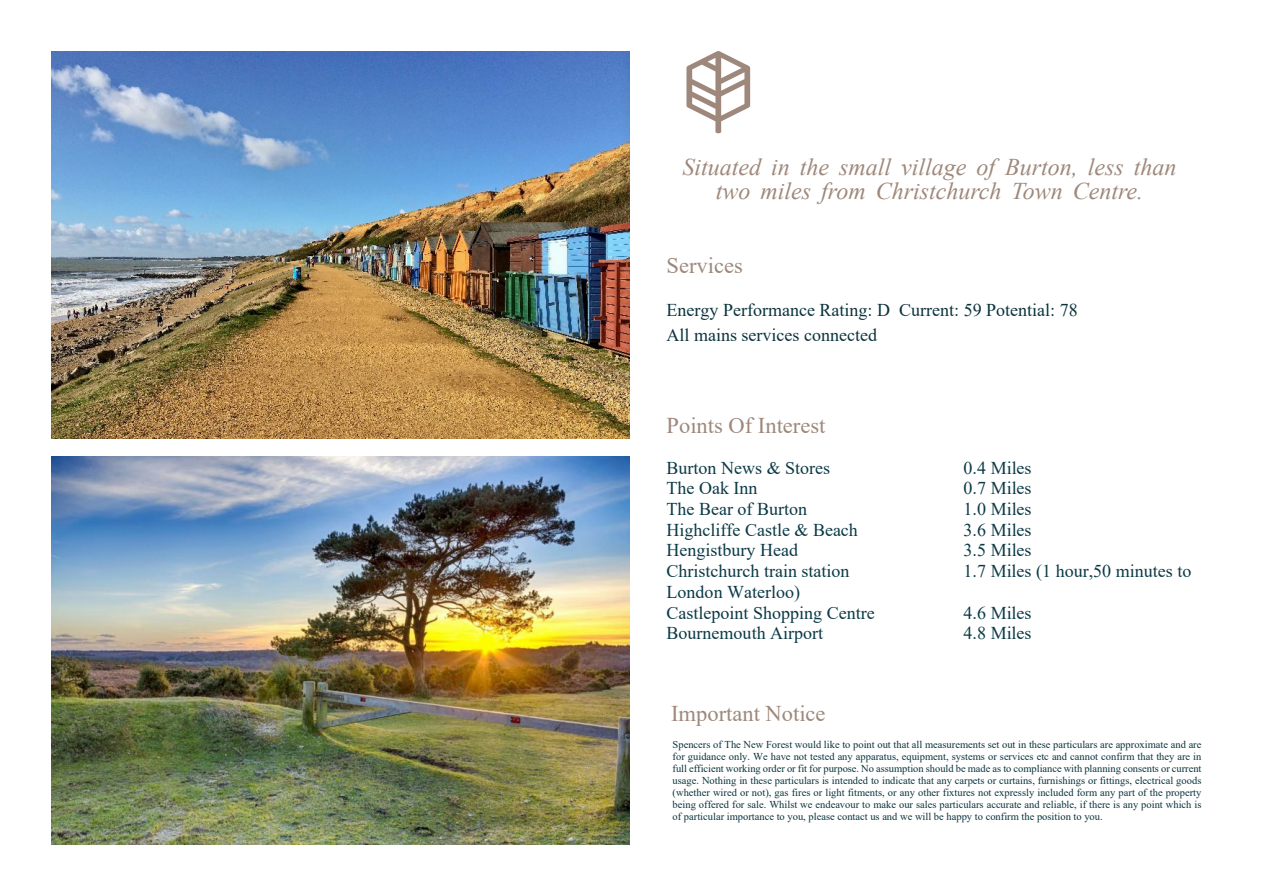
<style>
.page{position:relative;width:1263px;height:893px;background:#fff}
.page>*{position:absolute;margin:0;border:0;box-sizing:border-box;transform-origin:0 0}
.t1{font:italic 24px/24px "Times New Roman";color:#9e887b;text-align:center}
.t2{font:22.5px "Times New Roman";color:#9e887b}
.t3{font:18px/20.7px "Times New Roman";color:#0b3a46}
.t4{font:18px/25.2px "Times New Roman";color:#0b333d}
.t5{font:10.5px/12px "Times New Roman";color:#0b333d;text-align:justify}
</style>
<div class="page">
<img style="left:51px;top:51px;width:578px;height:388px">
<img style="left:51px;top:457px;width:578px;height:387px">
<svg style="left:686px;top:51px;width:64px;height:82px"></svg>
<h1 class="t1" style="left:682px;top:157px;width:496px">Situated in the small village of Burton, less than two miles from Christchurch Town Centre.</h1>
<h2 class="t2" style="left:666px;top:257px;width:78px">Services</h2>
<h3 class="t4" style="left:666px;top:299px;width:413px">Energy Performance Rating: D Current: 59 Potential: 78<br>All mains services connected</h3>
<h2 class="t2" style="left:666px;top:417px;width:160px">Points Of Interest</h2>
<h3 class="t3" style="left:666px;top:459px;width:165px">Burton News &amp; Stores</h3>
<h3 class="t3" style="left:963px;top:459px;width:70px">0.4 Miles</h3>
<h3 class="t3" style="left:666px;top:480px;width:93px">The Oak Inn</h3>
<h3 class="t3" style="left:963px;top:480px;width:70px">0.7 Miles</h3>
<h3 class="t3" style="left:666px;top:500px;width:142px">The Bear of Burton</h3>
<h3 class="t3" style="left:963px;top:500px;width:70px">1.0 Miles</h3>
<h3 class="t3" style="left:666px;top:521px;width:193px">Highcliffe Castle &amp; Beach</h3>
<h3 class="t3" style="left:963px;top:521px;width:70px">3.6 Miles</h3>
<h3 class="t3" style="left:666px;top:542px;width:133px">Hengistbury Head</h3>
<h3 class="t3" style="left:963px;top:542px;width:70px">3.5 Miles</h3>
<h3 class="t3" style="left:666px;top:562px;width:184px">Christchurch train station</h3>
<h3 class="t3" style="left:963px;top:562px;width:229px">1.7 Miles (1 hour,50 minutes to</h3>
<h3 class="t3" style="left:666px;top:583px;width:210px">London Waterloo)<br>Castlepoint Shopping Centre</h3>
<h3 class="t3" style="left:963px;top:604px;width:70px">4.6 Miles</h3>
<h3 class="t3" style="left:666px;top:624px;width:158px">Bournemouth Airport</h3>
<h3 class="t3" style="left:963px;top:624px;width:70px">4.8 Miles</h3>
<h2 class="t2" style="left:671px;top:705px;width:156px">Important Notice</h2>
<p class="t5" style="left:673px;top:739px;width:530px">Spencers of The New Forest would like to point out that all measurements set out in these particulars are approximate and are for guidance only. We have not tested any apparatus, equipment, systems or services etc and cannot confirm that they are in full efficient working order or fit for purpose. No assumption should be made as to compliance with planning consents or current usage. Nothing in these particulars is intended to indicate that any carpets or curtains, furnishings or fittings, electrical goods (whether wired or not), gas fires or light fitments, or any other fixtures not expressly included form any part of the property being offered for sale. Whilst we endeavour to make our sales particulars accurate and reliable, if there is any point which is of particular importance to you, please contact us and we will be happy to confirm the position to you.</p>
</div>
